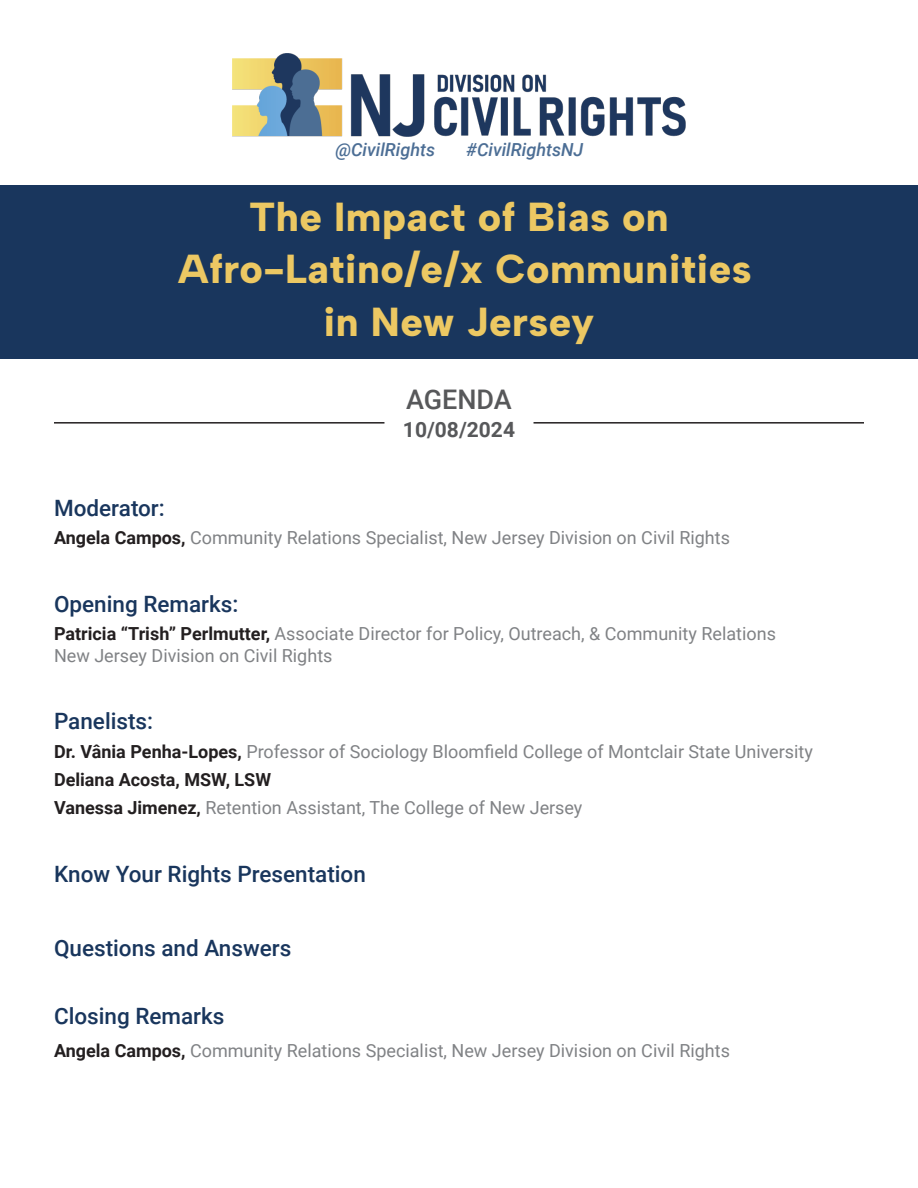
<style>
.page{position:relative;width:918px;height:1188px;background:#fff}
.page>*{position:absolute;margin:0;border:0;box-sizing:border-box;transform-origin:0 0}
.t1{font:40.5px "Albert Sans";letter-spacing:.01em;color:#ecc863}
.t2{font:500 27px "Roboto";color:#57585a}
.t3{font:500 22.5px "Roboto";color:#19365d}
.t4{font:700 21px "Roboto";color:#57585a}
.t5{font:18px "Roboto";color:#808285}
.t6{font:italic 500 18px "Roboto";color:#4c6e95}
.t7{font:700 18px "Roboto";color:#231f20}
.s1{font-weight:700;color:#231f20}
</style>
<div class="page">
<div style="left:1px;top:185px;width:917px;height:174px;background:#19365d"></div>
<img style="left:233px;top:53px;width:453px;height:83px">
<hr style="left:54px;top:422px;width:330px;height:2px;background:#231f20">
<hr style="left:534px;top:422px;width:330px;height:2px;background:#231f20">
<p class="t6" style="left:335px;top:137px;width:101px">@CivilRights</p>
<p class="t6" style="left:466px;top:137px;width:119px">#CivilRightsNJ</p>
<p class="t1" style="left:249px;top:192px;width:421px">The Impact of Bias on</p>
<p class="t1" style="left:178px;top:245px;width:575px">Afro-Latino/e/x Communities</p>
<p class="t1" style="left:324px;top:297px;width:272px">in New Jersey</p>
<p class="t2" style="left:406px;top:380px;width:107px">AGENDA</p>
<p class="t4" style="left:403px;top:415px;width:114px">10/08/2024</p>
<p class="t3" style="left:54px;top:492px;width:112px">Moderator:</p>
<p class="t5" style="left:54px;top:525px;width:677px"><span class="s1">Angela Campos,</span> Community Relations Specialist, New Jersey Division on Civil Rights</p>
<p class="t3" style="left:54px;top:588px;width:186px">Opening Remarks:</p>
<p class="t5" style="left:54px;top:621px;width:724px"><span class="s1">Patricia “Trish” Perlmutter,</span> Associate Director for Policy, Outreach, &amp; Community Relations</p>
<p class="t5" style="left:54px;top:643px;width:280px">New Jersey Division on Civil Rights</p>
<p class="t3" style="left:54px;top:706px;width:101px">Panelists:</p>
<p class="t5" style="left:54px;top:739px;width:760px"><span class="s1">Dr. Vânia Penha-Lopes,</span> Professor of Sociology Bloomfield College of Montclair State University</p>
<p class="t7" style="left:54px;top:767px;width:219px">Deliana Acosta, MSW, LSW</p>
<p class="t5" style="left:54px;top:795px;width:530px"><span class="s1">Vanessa Jimenez,</span> Retention Assistant, The College of New Jersey</p>
<p class="t3" style="left:54px;top:858px;width:313px">Know Your Rights Presentation</p>
<p class="t3" style="left:54px;top:932px;width:239px">Questions and Answers</p>
<p class="t3" style="left:54px;top:1000px;width:172px">Closing Remarks</p>
<p class="t5" style="left:54px;top:1038px;width:677px"><span class="s1">Angela Campos,</span> Community Relations Specialist, New Jersey Division on Civil Rights</p>
</div>
